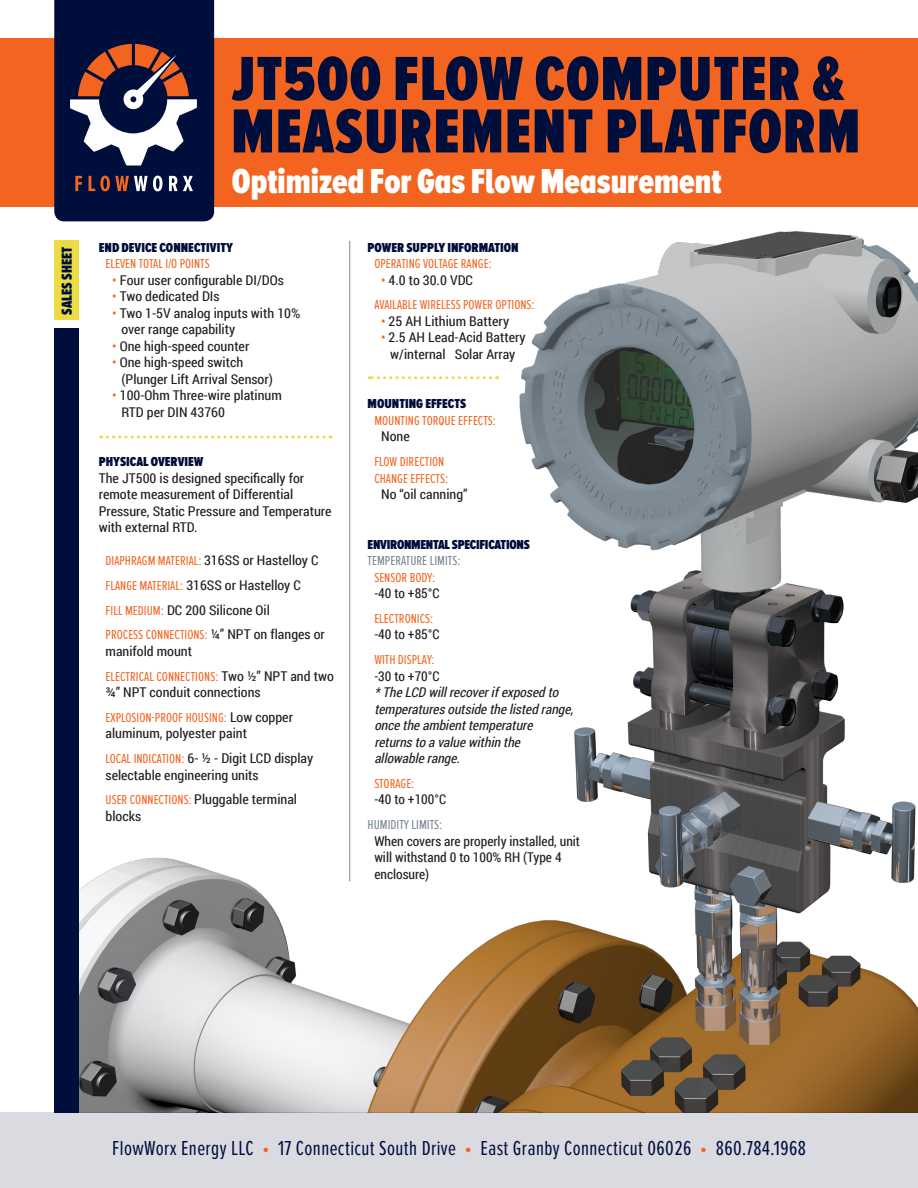
<style>
.page{position:relative;width:918px;height:1188px;background:#fff}
.page>*{position:absolute;margin:0;border:0;box-sizing:border-box;transform-origin:0 0}
.t1{font:900 64.5px/52.5px "Proxima Nova A Ex Cn";letter-spacing:.015em;color:#000e3c}
.t2{font:900 36px "Proxima Nova A Ex Cn";color:#fff}
.t3{font:21px "Proxima Nova Ex Cn";letter-spacing:.02em;color:#000e3c}
.t4{font:900 15px "Proxima Nova A Ex Cn";color:#000e3c}
.t5{font:13.5px/16.5px "Roboto Condensed";color:#231f20;scale:1.04 1}
.t6{font:13.5px/16.5px "Proxima Nova Ex Cn";color:#f36421;scale:1.04 1}
.t7{font:italic 13.5px/16.5px "Roboto Condensed";color:#231f20}
.t8{font:13.5px/16.5px "Roboto Condensed";color:#231f20}
.t9{font:900 13.5px "Proxima Nova A Ex Cn";color:#000e3c;scale:1.04 1}
.t10{font:13.5px "Proxima Nova Ex Cn";color:#76848f;scale:1.04 1}
.t11{font:900 13.5px "Proxima Nova A Ex Cn";letter-spacing:-.02em;color:#000e3c;scale:1.04 1}
.s1{color:#f36421}
.s2{font-family:"Roboto Condensed";color:#231f20}
.s3{font-family:"Proxima Nova Ex Cn";color:#f36421}
</style>
<div class="page">
<img style="left:66px;top:206px;width:852px;height:906px">
<hr style="left:349px;top:241px;width:1px;height:640px;background:#000e3c">
<svg style="left:101px;top:435px;width:223px;height:3px"></svg>
<svg style="left:369px;top:376px;width:122px;height:3px"></svg>
<div style="left:54px;top:328px;width:25px;height:784px;background:#000e3c"></div>
<div style="left:54px;top:240px;width:25px;height:80px;background:#ecdc44"></div>
<div style="left:0;top:1112px;width:918px;height:76px;background:#d9dbe1"></div>
<div style="left:0;top:38px;width:918px;height:168px;background:#f36421"></div>
<svg style="left:54px;top:0;width:160px;height:221px;background:#353352"></svg>
<p class="t4" style="left:59px;top:315px;width:69px;rotate:-90deg">SALES SHEET</p>
<p class="t1" style="left:231px;top:52px;width:631px">JT500 FLOW COMPUTER &amp;<br>MEASUREMENT PLATFORM</p>
<p class="t2" style="left:232px;top:161px;width:491px">Optimized For Gas Flow Measurement</p>
<p class="t9" style="left:99px;top:240px;width:131px">END DEVICE CONNECTIVITY</p>
<p class="t6" style="left:106px;top:256px;width:102px">ELEVEN TOTAL I/O POINTS</p>
<p class="t5" style="left:112px;top:271px;width:166px"><span class="s1">•</span> Four user configurable DI/DOs</p>
<p class="t5" style="left:112px;top:287px;width:105px"><span class="s1">•</span> Two dedicated DIs</p>
<p class="t5" style="left:122px;top:304px;width:173px;text-indent:-9px"><span class="s1">•</span> Two 1-5V analog inputs with 10% over range capability</p>
<p class="t5" style="left:112px;top:337px;width:133px"><span class="s1">•</span> One high-speed counter</p>
<p class="t5" style="left:122px;top:353px;width:147px;text-indent:-9px"><span class="s1">•</span> One high-speed switch (Plunger Lift Arrival Sensor)</p>
<p class="t5" style="left:122px;top:386px;width:156px;text-indent:-9px"><span class="s1">•</span> 100-Ohm Three-wire platinum<br>RTD per DIN 43760</p>
<p class="t9" style="left:99px;top:454px;width:102px">PHYSICAL OVERVIEW</p>
<p class="t5" style="left:99px;top:469px;width:225px">The JT500 is designed specifically for remote measurement of Differential Pressure, Static Pressure and Temperature with external RTD.</p>
<p class="t6" style="left:106px;top:553px;width:206px">DIAPHRAGM MATERIAL: <span class="s2">316SS or Hastelloy C</span></p>
<p class="t5" style="left:106px;top:576px;width:189px"><span class="s3">FLANGE MATERIAL:</span> 316SS or Hastelloy C</p>
<p class="t5" style="left:106px;top:601px;width:160px"><span class="s3">FILL MEDIUM:</span> DC 200 Silicone Oil</p>
<p class="t5" style="left:106px;top:626px;width:212px"><span class="s3">PROCESS CONNECTIONS:</span> ¼” NPT on flanges or manifold mount</p>
<p class="t5" style="left:106px;top:667px;width:221px"><span class="s3">ELECTRICAL CONNECTIONS:</span> Two ½” NPT and two ¾” NPT conduit connections</p>
<p class="t5" style="left:106px;top:708px;width:182px"><span class="s3">EXPLOSION-PROOF HOUSING:</span> Low copper aluminum, polyester paint</p>
<p class="t5" style="left:106px;top:749px;width:201px"><span class="s3">LOCAL INDICATION:</span> 6- ½ - Digit LCD display selectable engineering units</p>
<p class="t5" style="left:106px;top:791px;width:186px"><span class="s3">USER CONNECTIONS:</span> Pluggable terminal blocks</p>
<p class="t9" style="left:368px;top:240px;width:147px">POWER SUPPLY INFORMATION</p>
<p class="t6" style="left:374px;top:256px;width:114px">OPERATING VOLTAGE RANGE:</p>
<p class="t5" style="left:381px;top:271px;width:90px"><span class="s1">•</span> 4.0 to 30.0 VDC</p>
<p class="t6" style="left:374px;top:297px;width:156px">AVAILABLE WIRELESS POWER OPTIONS:</p>
<p class="t5" style="left:381px;top:312px;width:125px"><span class="s1">•</span> 25 AH Lithium Battery</p>
<p class="t5" style="left:381px;top:329px;width:141px;text-align:center"><span class="s1">•</span> 2.5 AH Lead-Acid Battery w/internal Solar Array</p>
<p class="t9" style="left:368px;top:396px;width:96px">MOUNTING EFFECTS</p>
<p class="t6" style="left:374px;top:412px;width:119px">MOUNTING TORQUE EFFECTS:</p>
<p class="t5" style="left:381px;top:428px;width:29px">None</p>
<p class="t6" style="left:374px;top:454px;width:73px">FLOW DIRECTION<br>CHANGE EFFECTS:</p>
<p class="t5" style="left:381px;top:485px;width:85px">No “oil canning”</p>
<p class="t11" style="left:368px;top:537px;width:158px">ENVIRONMENTAL SPECIFICATIONS</p>
<p class="t10" style="left:368px;top:553px;width:91px">TEMPERATURE LIMITS:</p>
<p class="t6" style="left:374px;top:569px;width:64px">SENSOR BODY: <span class="s2">-40 to +85°C</span></p>
<p class="t6" style="left:374px;top:610px;width:64px">ELECTRONICS: <span class="s2">-40 to +85°C</span></p>
<p class="t6" style="left:374px;top:652px;width:64px">WITH DISPLAY: <span class="s2">-30 to +70°C</span></p>
<p class="t7" style="left:374px;top:683px;width:204px">*TheLCD willrecoverifexposedto temperaturesoutsidethelistedrange, oncetheambienttemperature returnstoavaluewithinthe allowablerange.</p>
<p class="t8" style="left:374px;top:774px;width:73px"><span class="s3">STORAGE:<br></span>-40 to +100°C</p>
<p class="t10" style="left:368px;top:817px;width:73px">HUMIDITY LIMITS:</p>
<p class="t8" style="left:374px;top:832px;width:207px">When covers are properly installed, unit</p>
<p class="t8" style="left:374px;top:848px;width:189px">will withstand 0 to 100% RH (Type 4</p>
<p class="t8" style="left:374px;top:865px;width:56px">enclosure)</p>
<p class="t3" style="left:112px;top:1137px;width:695px">FlowWorx Energy LLC <span class="s1">•</span> 17 Connecticut South Drive <span class="s1">•</span> East Granby Connecticut 06026 <span class="s1">•</span> 860.784.1968</p>
</div>
